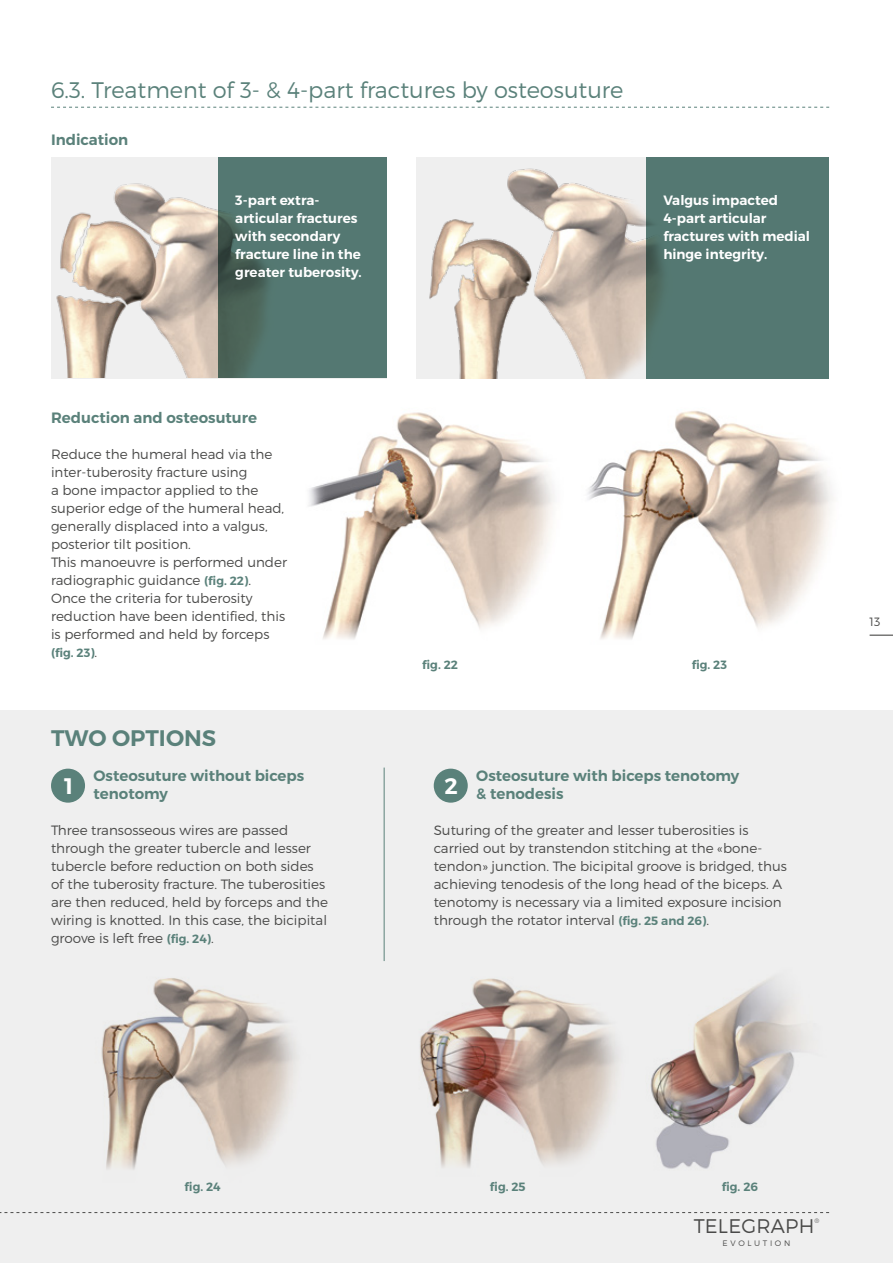
<style>
.page{position:relative;width:893px;height:1263px;background:#fff}
.page>*{position:absolute;margin:0;border:0;box-sizing:border-box;transform-origin:0 0}
.t1{font:300 22.5px "Montserrat";color:#5a817a}
.t2{font:600 22.5px "Montserrat";color:#5a817a}
.t3{font:600 22.5px "Montserrat";color:#fff}
.t4{font:300 19.65px "Montserrat";letter-spacing:.01em;color:#4a4a49}
.t5{font:600 15px/18px "Montserrat";color:#5a817a}
.t6{font:300 13.5px/18px "Montserrat";color:#4a4a49}
.t7{font:600 13.5px/18px "Montserrat";color:#fff}
.t8{font:600 12px "Montserrat";color:#5a817a}
.t9{font:300 12px "Montserrat";color:#4a4a49}
.t10{font:300 7.95px "Montserrat";letter-spacing:.335em;color:#4a4a49}
.t11{font:300 6.45px "Montserrat";color:#4a4a49}
.s1{font-weight:600;font-size:12px;color:#5a817a}
.s2{font-weight:300;font-size:13.5px;color:#4a4a49}
</style>
<div class="page">
<div style="left:0;top:710px;width:893px;height:553px;background:#efefef"></div>
<img style="left:420px;top:978px;width:199px;height:190px">
<img style="left:650px;top:977px;width:156px;height:192px">
<svg style="left:51px;top:107px;width:778px;height:1px"></svg>
<div style="left:51px;top:157px;width:336px;height:221px;background:#efefef"></div>
<div style="left:417px;top:157px;width:412px;height:221px;background:#efefef"></div>
<img style="left:55px;top:178px;width:163px;height:200px">
<img style="left:426px;top:164px;width:220px;height:214px">
<div style="left:51px;top:769px;width:34px;height:34px;background:#5a817a;border-radius:50%"></div>
<div style="left:434px;top:769px;width:34px;height:34px;background:#5a817a;border-radius:50%"></div>
<svg style="left:218px;top:158px;width:169px;height:220px;background:#51736c"></svg>
<div style="left:646px;top:158px;width:183px;height:221px;background:#547872"></div>
<img style="left:308px;top:412px;width:247px;height:228px">
<img style="left:587px;top:411px;width:247px;height:228px">
<img style="left:101px;top:978px;width:196px;height:192px">
<hr style="left:384px;top:767px;width:1px;height:194px;background:#5a817a">
<svg style="left:870px;top:635px;width:23px;height:1px"></svg>
<svg style="left:0;top:1212px;width:829px;height:1px"></svg>
<h1 class="t1" style="left:51px;top:77px;width:574px">6.3. Treatment of 3- &amp; 4-part fractures by osteosuture</h1>
<p class="t5" style="left:51px;top:130px;width:79px">Indication</p>
<p class="t7" style="left:235px;top:191px;width:128px">3-part extra&shy;articular fractures with secondary fracture line in the greater tuberosity.</p>
<p class="t7" style="left:663px;top:191px;width:148px">Valgus impacted<br>4-part articular fractures with medial hinge integrity.</p>
<p class="t5" style="left:51px;top:409px;width:208px">Reduction and osteosuture</p>
<p class="t6" style="left:51px;top:445px;width:238px">Reduce the humeral head via the inter-tuberosity fracture using<br>a bone impactor applied to the superior edge of the humeral head, generally displaced into a valgus, posterior tilt position.<br>This manoeuvre is performed under radiographic guidance <span class="s1">(fig. 22)</span>.<br>Once the criteria for tuberosity reduction have been identified, this is performed and held by forceps</p>
<p class="t8" style="left:51px;top:645px;width:48px">(fig. 23)<span class="s2">.</span></p>
<h1 class="t2" style="left:51px;top:724px;width:167px">TWO OPTIONS</h1>
<p class="t8" style="left:422px;top:657px;width:37px">fig. 22</p>
<p class="t8" style="left:692px;top:657px;width:37px">fig. 23</p>
<h1 class="t3" style="left:64px;top:772px;width:11px">1</h1>
<p class="t5" style="left:476px;top:767px;width:265px">Osteosuture with biceps tenotomy &amp; tenodesis</p>
<p class="t6" style="left:434px;top:821px;width:355px">Suturing of the greater and lesser tuberosities is carried out by transtendon stitching at the «bone&shy;tendon» junction. The bicipital groove is bridged, thus achieving tenodesis of the long head of the biceps. A tenotomy is necessary via a limited exposure incision through the rotator interval <span class="s1">(fig. 25 and 26)</span>.</p>
<p class="t5" style="left:94px;top:767px;width:212px">Osteosuture without biceps tenotomy</p>
<p class="t6" style="left:51px;top:821px;width:278px">Three transosseous wires are passed through the greater tubercle and lesser tubercle before reduction on both sides of the tuberosity fracture. The tuberosities are then reduced, held by forceps and the wiring is knotted. In this case, the bicipital groove is left free <span class="s1">(fig. 24)</span>.</p>
<h1 class="t3" style="left:445px;top:772px;width:15px">2</h1>
<p class="t9" style="left:870px;top:614px;width:12px">13</p>
<p class="t8" style="left:185px;top:1179px;width:38px">fig. 24</p>
<p class="t8" style="left:490px;top:1179px;width:37px">fig. 25</p>
<p class="t8" style="left:722px;top:1179px;width:38px">fig. 26</p>
<h2 class="t4" style="left:694px;top:1214px;width:122px">TELEGRAPH</h2>
<p class="t11" style="left:814px;top:1217px;width:6px">®</p>
<p class="t10" style="left:723px;top:1238px;width:69px">EVOLUTION</p>
</div>
